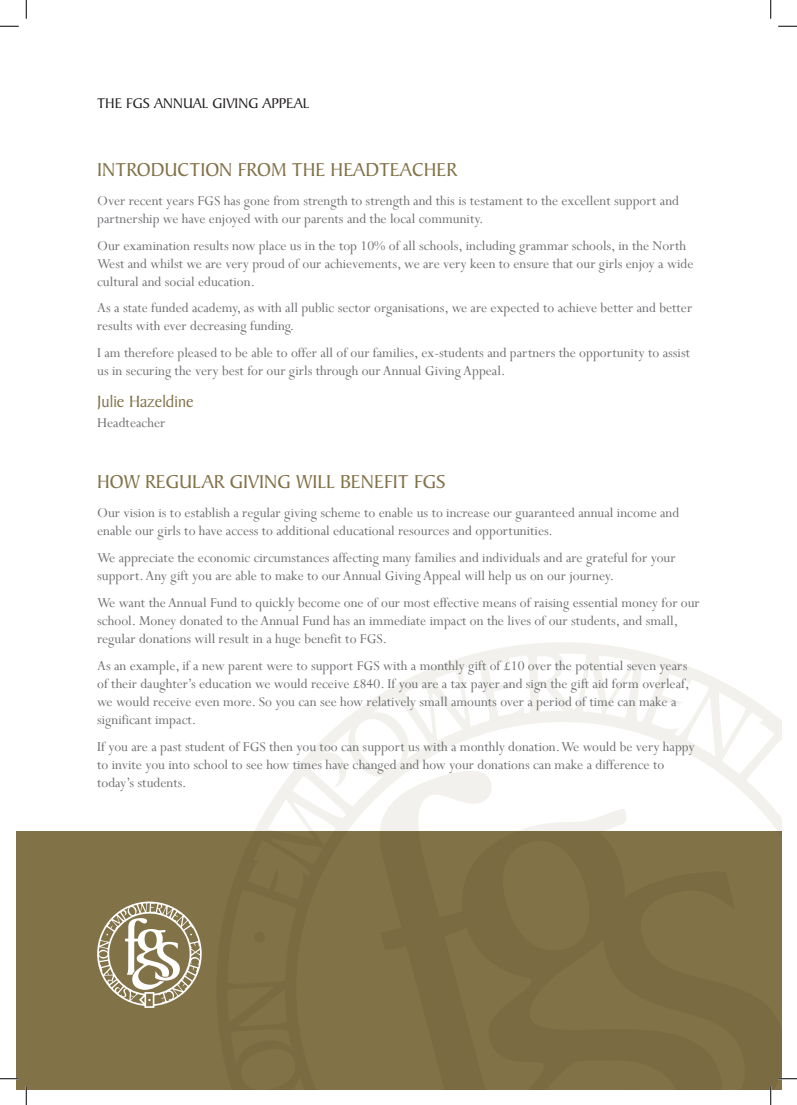
<style>
.page{position:relative;width:797px;height:1105px;background:#fff}
.page>*{position:absolute;margin:0;border:0;box-sizing:border-box;transform-origin:0 0}
.t1{font:20px "Baker Signet BT";color:#827248}
.t2{font:17.5px "Baker Signet BT";color:#827248}
.t3{font:15px/18px "Perpetua";color:#6c6d70}
.t4{font:15px "Baker Signet BT";color:#231f20}
</style>
<div class="page">
<div style="left:16px;top:831px;width:765px;height:258px;background:#827248"></div>
<svg style="left:255px;top:642px;width:526px;height:447px"></svg>
<svg style="left:97px;top:901px;width:105px;height:107px"></svg>
<svg style="left:0;top:25px;width:19px;height:2px"></svg>
<svg style="left:778px;top:25px;width:19px;height:2px"></svg>
<svg style="left:0;top:1078px;width:19px;height:1px"></svg>
<svg style="left:778px;top:1078px;width:19px;height:1px"></svg>
<svg style="left:25px;top:0;width:2px;height:19px"></svg>
<svg style="left:25px;top:1086px;width:2px;height:19px"></svg>
<svg style="left:770px;top:0;width:1px;height:19px"></svg>
<svg style="left:770px;top:1086px;width:1px;height:19px"></svg>
<p class="t4" style="left:97px;top:95px;width:214px">THE FGS ANNUAL GIVING APPEAL</p>
<p class="t1" style="left:97px;top:158px;width:361px">INTRODUCTION FROM THE HEADTEACHER</p>
<p class="t3" style="left:97px;top:191px;width:583px">Over recent years FGS has gone from strength to strength and this is testament to the excellent support and partnership we have enjoyed with our parents and the local community.</p>
<p class="t3" style="left:97px;top:236px;width:598px">Our examination results now place us in the top 10% of all schools, including grammar schools, in the North<br>West and whilst we are very proud of our achievements, we are very keen to ensure that our girls enjoy a wide cultural and social education.</p>
<p class="t3" style="left:97px;top:299px;width:596px">As a state funded academy, as with all public sector organisations, we are expected to achieve better and better results with ever decreasing funding.</p>
<p class="t3" style="left:97px;top:344px;width:594px">I am therefore pleased to be able to offer all of our families, ex-students and partners the opportunity to assist us in securing the very best for our girls through our Annual Giving Appeal.</p>
<p class="t2" style="left:97px;top:391px;width:98px">Julie Hazeldine</p>
<p class="t3" style="left:97px;top:413px;width:70px">Headteacher</p>
<p class="t1" style="left:97px;top:470px;width:350px">HOW REGULAR GIVING WILL BENEFIT FGS</p>
<p class="t3" style="left:97px;top:503px;width:583px">Our vision is to establish a regular giving scheme to enable us to increase our guaranteed annual income and enable our girls to have access to additional educational resources and opportunities.</p>
<p class="t3" style="left:97px;top:548px;width:580px">We appreciate the economic circumstances affecting many families and individuals and are grateful for your support. Any gift you are able to make to our Annual Giving Appeal will help us on our journey.</p>
<p class="t3" style="left:97px;top:593px;width:604px">We want the Annual Fund to quickly become one of our most effective means of raising essential money for our school. Money donated to the Annual Fund has an immediate impact on the lives of our students, and small, regular donations will result in a huge benefit to FGS.</p>
<p class="t3" style="left:97px;top:656px;width:594px">As an example, if a new parent were to support FGS with a monthly gift of £10 over the potential seven years of their daughter’s education we would receive £840. If you are a tax payer and sign the gift aid form overleaf, we would receive even more. So you can see how relatively small amounts over a period of time can make a significant impact.</p>
<p class="t3" style="left:97px;top:737px;width:599px">If you are a past student of FGS then you too can support us with a monthly donation. We would be very happy to invite you into school to see how times have changed and how your donations can make a difference to today’s students.</p>
</div>
